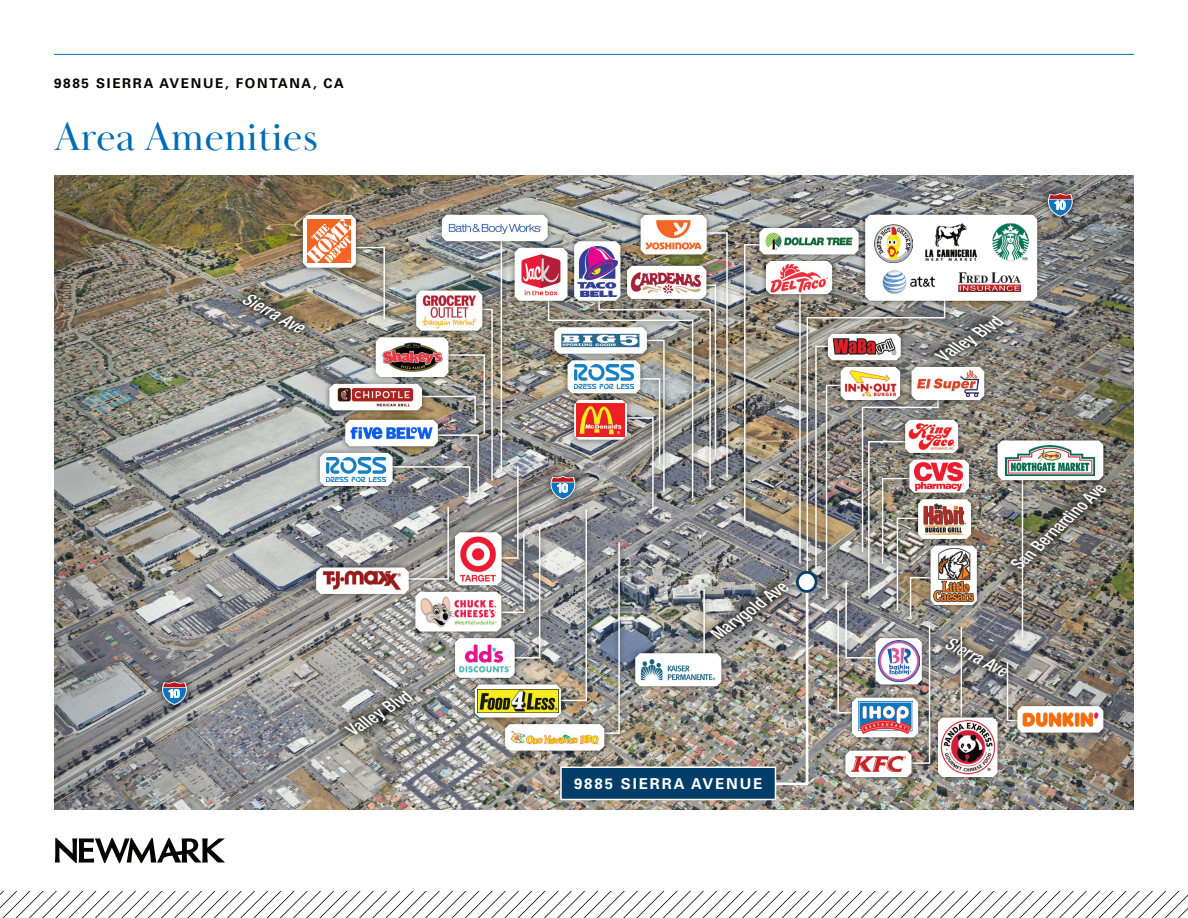
<style>
.page{position:relative;width:1188px;height:918px;background:#fff}
.page>*{position:absolute;margin:0;border:0;box-sizing:border-box;transform-origin:0 0}
.Head_27_29{font:40.5px "Baskerville Display PT";color:#026bb6}
.t1{font:italic 500 condensed 17.7px "Helvetica Neue LT Std";color:#fff;scale:.95 1}
.t2{font:italic 500 condensed 17.7px "Helvetica Neue LT Std";color:#fff;scale:.9 1}
.Head_6_10_CAPS_Ctr{font:700 15px "Univers LT Pro 65";letter-spacing:.125em;color:#fff}
.t3{font:700 13.5px "Univers LT Pro 65";letter-spacing:.125em;color:#040503}
.t4{font:700 12.15px "Helvetica";color:#fff;scale:.95 1}
</style>
<div class="page">
<svg style="left:55px;top:838px;width:170px;height:25px"></svg>
<hr style="left:54px;top:54px;width:1080px;height:1px;background:#026bb6">
<img style="left:204px;top:176px;width:780px;height:634px">
<img style="left:54px;top:176px;width:150px;height:634px">
<img style="left:984px;top:176px;width:150px;height:634px">
<div style="left:154px;top:674px;width:41px;height:38px;background:#040503;opacity:.6"></div>
<svg style="left:162px;top:681px;width:25px;height:24px"></svg>
<div style="left:1040px;top:186px;width:41px;height:38px;background:#040503;opacity:.6"></div>
<svg style="left:0;top:891px;width:1188px;height:27px"></svg>
<img style="left:221px;top:193px;width:906px;height:593px">
<div style="left:797px;top:572px;width:19px;height:19px;background:#fff;border-radius:50%"></div>
<div style="left:796px;top:571px;width:21px;height:22px;border:3px solid #003e69;border-radius:50%"></div>
<div style="left:561px;top:767px;width:215px;height:33px;background:#003e69"></div>
<div style="left:560px;top:766px;width:216px;height:34px;border:2px solid #fff"></div>
<p class="t3" style="left:54px;top:73px;width:292px">9885 SIERRA AVENUE, FONTANA, CA</p>
<p class="Head_27_29" style="left:54px;top:113px;width:265px">Area Amenities</p>
<p class="t1" style="left:249px;top:287px;width:72px;rotate:29deg">Sierra Ave</p>
<p class="t4" style="left:168px;top:684px;width:14px">10</p>
<p class="t1" style="left:345px;top:722px;width:77px;rotate:-32deg">Valley Blvd</p>
<p class="t4" style="left:557px;top:478px;width:14px">10</p>
<p class="t1" style="left:709px;top:626px;width:95px;rotate:-36deg">Marygold Ave</p>
<p class="Head_6_10_CAPS_Ctr" style="left:574px;top:773px;width:190px">9885 SIERRA AVENUE</p>
<p class="t1" style="left:936px;top:348px;width:77px;rotate:-33deg">Valley Blvd</p>
<p class="t4" style="left:1054px;top:195px;width:14px">10</p>
<p class="t2" style="left:1009px;top:558px;width:134px;rotate:-43deg">San Bernardino Ave</p>
<p class="t1" style="left:951px;top:632px;width:72px;rotate:27deg">Sierra Ave</p>
</div>
